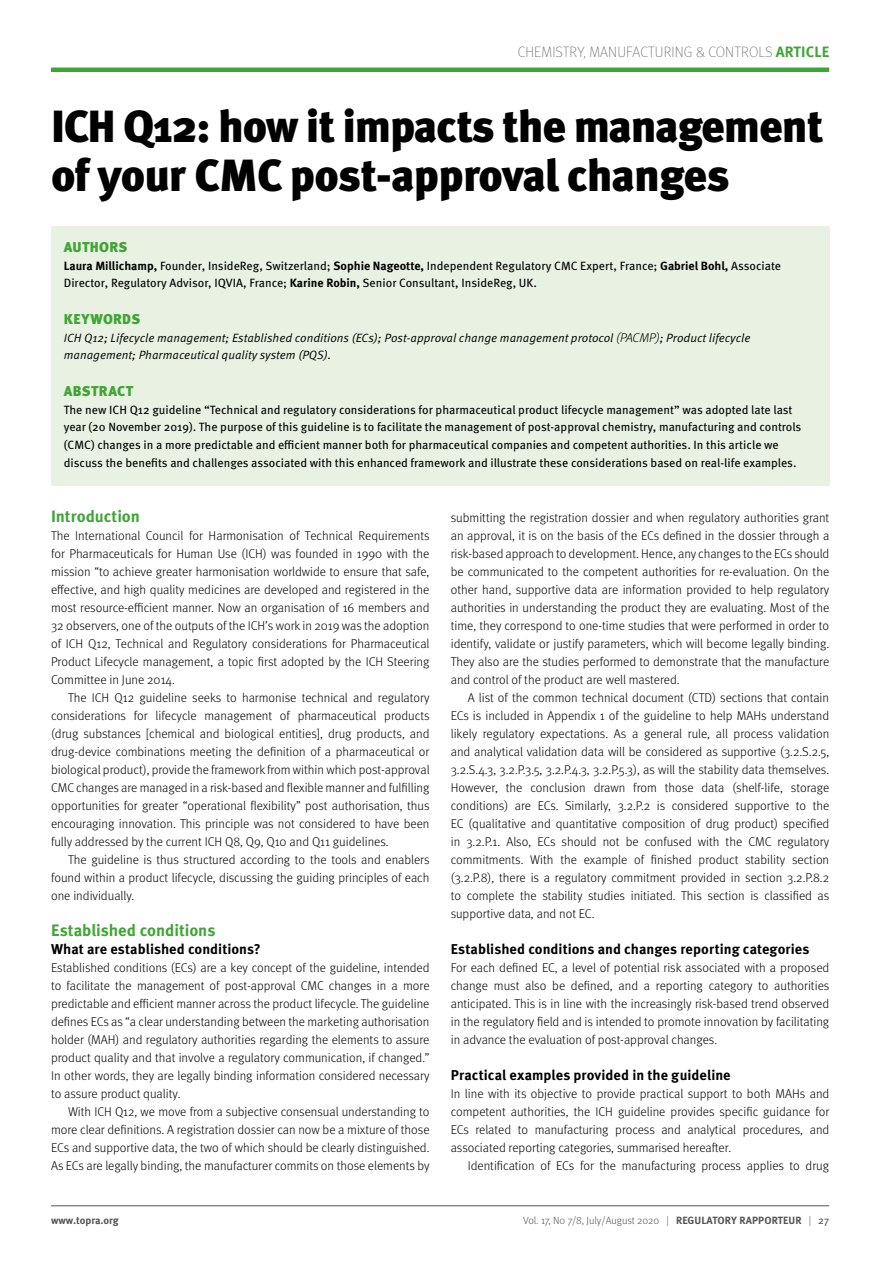
<style>
.page{position:relative;width:893px;height:1263px;background:#fff}
.page>*{position:absolute;margin:0;border:0;box-sizing:border-box;transform-origin:0 0}
.t1{font:900 45px/49.5px "Meta OT";letter-spacing:-.03em;color:#000}
.t2{font:700 16.5px "Meta OT";letter-spacing:-.005em;color:#3fa535}
.t3{font:100 15px "Meta OT";letter-spacing:.01em;color:#545454}
.t4{font:700 14.25px "Meta OT";letter-spacing:.005em;color:#000}
.t5{font:900 14.25px "Meta OT";letter-spacing:.025em;color:#3fa535}
.t6{font:300 12.75px/18px "Meta OT";color:#000;text-align:justify}
.t7{font:12px/17.7px "Meta OT";color:#000}
.t8{font:12px/17.7px "Meta OT Norm Ita";color:#000}
.t9{font:300 10.5px "Meta OT";color:#545454}
.t10{font:700 10.5px "Meta OT";color:#545454}
.s1{font-weight:700;color:#3fa535}
.s2{font-weight:700}
.s3{font-family:"Meta OT";font-weight:300;font-style:italic;font-size:12.75px}
.s4{font-weight:400}
</style>
<div class="page">
<hr style="left:51px;top:1205px;width:778px;height:1px;background:#545454">
<hr style="left:51px;top:68px;width:778px;height:4px;background:#3fa535">
<div style="left:51px;top:227px;width:778px;height:259px;background:#e9f1e2"></div>
<p class="t3" style="left:518px;top:43px;width:313px">CHEMISTRY, MANUFACTURING &amp; CONTROLS <span class="s1">ARTICLE</span></p>
<h1 class="t1" style="left:51px;top:104px;width:774px">ICH Q12: how it impacts the management of your CMC post-approval changes</h1>
<p class="t5" style="left:64px;top:238px;width:65px">AUTHORS</p>
<p class="t7" style="left:64px;top:257px;width:719px"><span class="s2">Laura Millichamp,</span> Founder, InsideReg, Switzerland; <span class="s2">Sophie Nageotte,</span> Independent Regulatory CMC Expert, France; <span class="s2">Gabriel Bohl,</span> Associate<br>Director, Regulatory Advisor, IQVIA, France; <span class="s2">Karine Robin,</span> Senior Consultant, InsideReg, UK.</p>
<p class="t5" style="left:64px;top:310px;width:78px">KEYWORDS</p>
<p class="t8" style="left:64px;top:329px;width:688px">ICH Q12; Lifecycle management; Established conditions (ECs); Post-approval change management protocol <span class="s3">(PACMP)</span>; Product lifecycle management; Pharmaceutical quality system (PQS).</p>
<p class="t5" style="left:64px;top:382px;width:71px">ABSTRACT</p>
<p class="t7" style="left:64px;top:401px;width:739px">The new ICH Q12 guideline “Technical and regulatory considerations for pharmaceutical product lifecycle management” was adopted late last year (20 November 2019). The purpose of this guideline is to facilitate the management of post-approval chemistry, manufacturing and controls (CMC) changes in a more predictable and efficient manner both for pharmaceutical companies and competent authorities. In this article we discuss the benefits and challenges associated with this enhanced framework and illustrate these considerations based on real-life examples.</p>
<p class="t2" style="left:51px;top:506px;width:91px">Introduction</p>
<p class="t6" style="left:51px;top:527px;width:380px">The International Council for Harmonisation of Technical Requirements for Pharmaceuticals for Human Use (ICH) was founded in 1990 with the mission “to achieve greater harmonisation worldwide to ensure that safe, effective, and high quality medicines are developed and registered in the most resource-efficient manner. Now an organisation of 16 members and 32 observers, one of the outputs of the ICH’s work in 2019 was the adoption of ICH Q12, Technical and Regulatory considerations for Pharmaceutical Product Lifecycle management, a topic first adopted by the ICH Steering Committee in June 2014.</p>
<p class="t6" style="left:51px;top:689px;width:380px;text-indent:17px">The ICH Q12 guideline seeks to harmonise technical and regulatory considerations for lifecycle management of pharmaceutical products (drug substances [chemical and biological entities], drug products, and drug-device combinations meeting the definition of a pharmaceutical or biological product), provide the framework from within which post-approval CMC changes are managed in a risk-based and flexible manner and fulfilling opportunities for greater “operational flexibility” post authorisation, thus encouraging innovation. This principle was not considered to have been fully addressed by the current ICH Q8, Q9, Q10 and Q11 guidelines.</p>
<p class="t6" style="left:51px;top:851px;width:380px;text-indent:17px">The guideline is thus structured according to the tools and enablers found within a product lifecycle, discussing the guiding principles of each one individually.</p>
<p class="t2" style="left:51px;top:920px;width:166px">Established conditions</p>
<p class="t4" style="left:51px;top:940px;width:211px">What are established conditions?</p>
<p class="t6" style="left:51px;top:959px;width:380px">Established conditions (ECs) are a key concept of the guideline, intended to facilitate the management of post-approval CMC changes in a more predictable and efficient manner across the product lifecycle. The guideline defines ECs as “a clear understanding between the marketing authorisation holder (MAH) and regulatory authorities regarding the elements to assure product quality and that involve a regulatory communication, if changed.” In other words, they are legally binding information considered necessary to assure product quality.</p>
<p class="t6" style="left:51px;top:1103px;width:380px;text-indent:17px">With ICH Q12, we move from a subjective consensual understanding to more clear definitions. A registration dossier can now be a mixture of those ECs and supportive data, the two of which should be clearly distinguished.<br>As ECs are legally binding, the manufacturer commits on those elements by</p>
<p class="t6" style="left:451px;top:509px;width:380px">submitting the registration dossier and when regulatory authorities grant an approval, it is on the basis of the ECs defined in the dossier through a risk-based approach to development. Hence, any changes to the ECs should be communicated to the competent authorities for re-evaluation. On the other hand, supportive data are information provided to help regulatory authorities in understanding the product they are evaluating. Most of the time, they correspond to one-time studies that were performed in order to identify, validate or justify parameters, which will become legally binding.<br>They also are the studies performed to demonstrate that the manufacture and control of the product are well mastered.</p>
<p class="t6" style="left:451px;top:689px;width:380px;text-indent:17px">A list of the common technical document (CTD) sections that contain ECs is included in Appendix 1 of the guideline to help MAHs understand likely regulatory expectations. As a general rule, all process validation and analytical validation data will be considered as supportive (3.2.S.2.5, 3.2.S.4.3, 3.2.P.3.5, 3.2.P.4.3, 3.2.P.5.3), as will the stability data themselves.<br>However, the conclusion drawn from those data (shelf-life, storage conditions) are ECs. Similarly, 3.2.P.2 is considered supportive to the EC (qualitative and quantitative composition of drug product) specified in 3.2.P.1. Also, ECs should not be confused with the CMC regulatory commitments. With the example of finished product stability section (3.2.P.8), there is a regulatory commitment provided in section 3.2.P.8.2 to complete the stability studies initiated. This section is classified as supportive data, and not EC.</p>
<p class="t4" style="left:451px;top:940px;width:360px">Established conditions and changes reporting categories</p>
<p class="t6" style="left:451px;top:959px;width:380px">For each defined EC, a level of potential risk associated with a proposed change must also be defined, and a reporting category to authorities anticipated. This is in line with the increasingly risk-based trend observed in the regulatory field and is intended to promote innovation by facilitating in advance the evaluation of post-approval changes.</p>
<p class="t4" style="left:451px;top:1066px;width:281px">Practical examples provided in the guideline</p>
<p class="t6" style="left:451px;top:1085px;width:380px">In line with its objective to provide practical support to both MAHs and competent authorities, the ICH guideline provides specific guidance for ECs related to manufacturing process and analytical procedures, and associated reporting categories, summarised hereafter.</p>
<p class="t6" style="left:468px;top:1157px;width:363px">Identification of ECs for the manufacturing process applies to drug</p>
<p class="t10" style="left:51px;top:1213px;width:69px">www.topra.org</p>
<p class="t9" style="left:523px;top:1214px;width:307px">Vol. 17, N0 7/8, July/August 2020 | <span class="s2">REGULATORY RAPPORTEUR</span> | <span class="s4">27</span></p>
</div>
